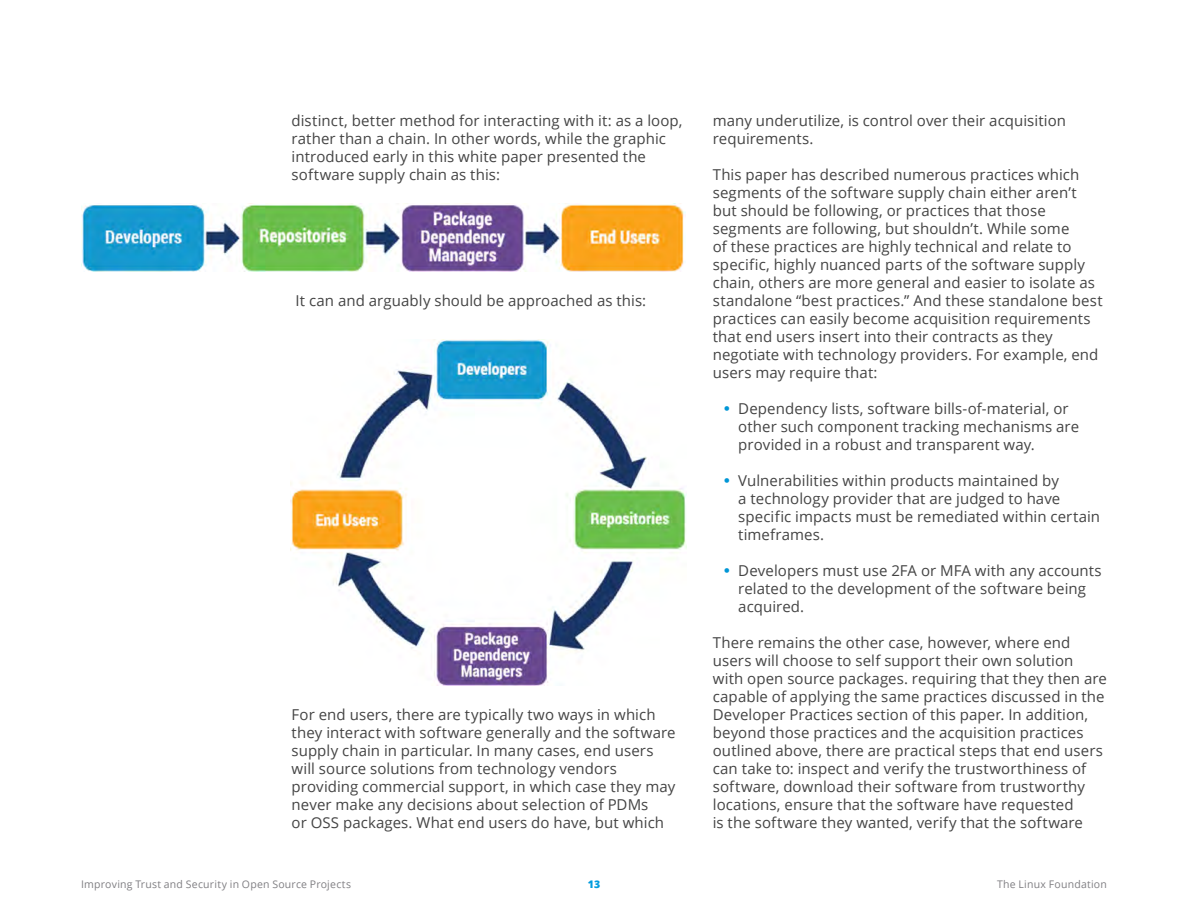
<style>
.page{position:relative;width:1188px;height:918px;background:#fff}
.page>*{position:absolute;margin:0;border:0;box-sizing:border-box;transform-origin:0 0}
.t1{font:15px/18px "Open Sans";letter-spacing:.005em;color:#444}
.t2{font:10.5px "Open Sans";letter-spacing:.02em;color:#807f83}
.t3{font:800 10.5px "Open Sans";color:#009cde}
.s1{font-family:"Helvetica Neue";font-size:21px;color:#0096d6}
</style>
<div class="page">
<img style="left:291px;top:339px;width:395px;height:346px">
<img style="left:81px;top:204px;width:605px;height:68px">
<p class="t1" style="left:292px;top:111px;width:392px">distinct, better method for interacting with it: as a loop, rather than a chain. In other words, while the graphic introduced early in this white paper presented the software supply chain as this:</p>
<p class="t1" style="left:296px;top:291px;width:352px">It can and arguably should be approached as this:</p>
<p class="t1" style="left:292px;top:705px;width:386px">For end users, there are typically two ways in which they interact with software generally and the software supply chain in particular. In many cases, end users will source solutions from technology vendors providing commercial support, in which case they may never make any decisions about selection of PDMs<br>or OSS packages. What end users do have, but which</p>
<p class="t1" style="left:713px;top:111px;width:355px">many underutilize, is control over their acquisition requirements.</p>
<p class="t1" style="left:713px;top:165px;width:391px">This paper has described numerous practices which segments of the software supply chain either aren’t but should be following, or practices that those segments are following, but shouldn’t. While some<br>of these practices are highly technical and relate to specific, highly nuanced parts of the software supply chain, others are more general and easier to isolate as standalone “best practices.” And these standalone best practices can easily become acquisition requirements that end users insert into their contracts as they negotiate with technology providers. For example, end users may require that:</p>
<p class="t1" style="left:738px;top:399px;width:342px;text-indent:-15px"><span class="s1">•</span> Dependency lists, software bills-of-material, or other such component tracking mechanisms are provided in a robust and transparent way.</p>
<p class="t1" style="left:738px;top:471px;width:363px;text-indent:-15px"><span class="s1">•</span> Vulnerabilities within products maintained by<br>a technology provider that are judged to have specific impacts must be remediated within certain timeframes.</p>
<p class="t1" style="left:738px;top:561px;width:365px;text-indent:-15px"><span class="s1">•</span> Developers must use 2FA or MFA with any accounts related to the development of the software being acquired.</p>
<p class="t1" style="left:713px;top:633px;width:396px">There remains the other case, however, where end users will choose to self support their own solution with open source packages. requiring that they then are capable of applying the same practices discussed in the Developer Practices section of this paper. In addition, beyond those practices and the acquisition practices outlined above, there are practical steps that end users can take to: inspect and verify the trustworthiness of software, download their software from trustworthy locations, ensure that the software have requested<br>is the software they wanted, verify that the software</p>
<p class="t2" style="left:81px;top:877px;width:272px">Improving Trust and Security in Open Source Projects</p>
<p class="t3" style="left:588px;top:876px;width:14px">13</p>
<p class="t2" style="left:997px;top:877px;width:111px">The Linux Foundation</p>
</div>
